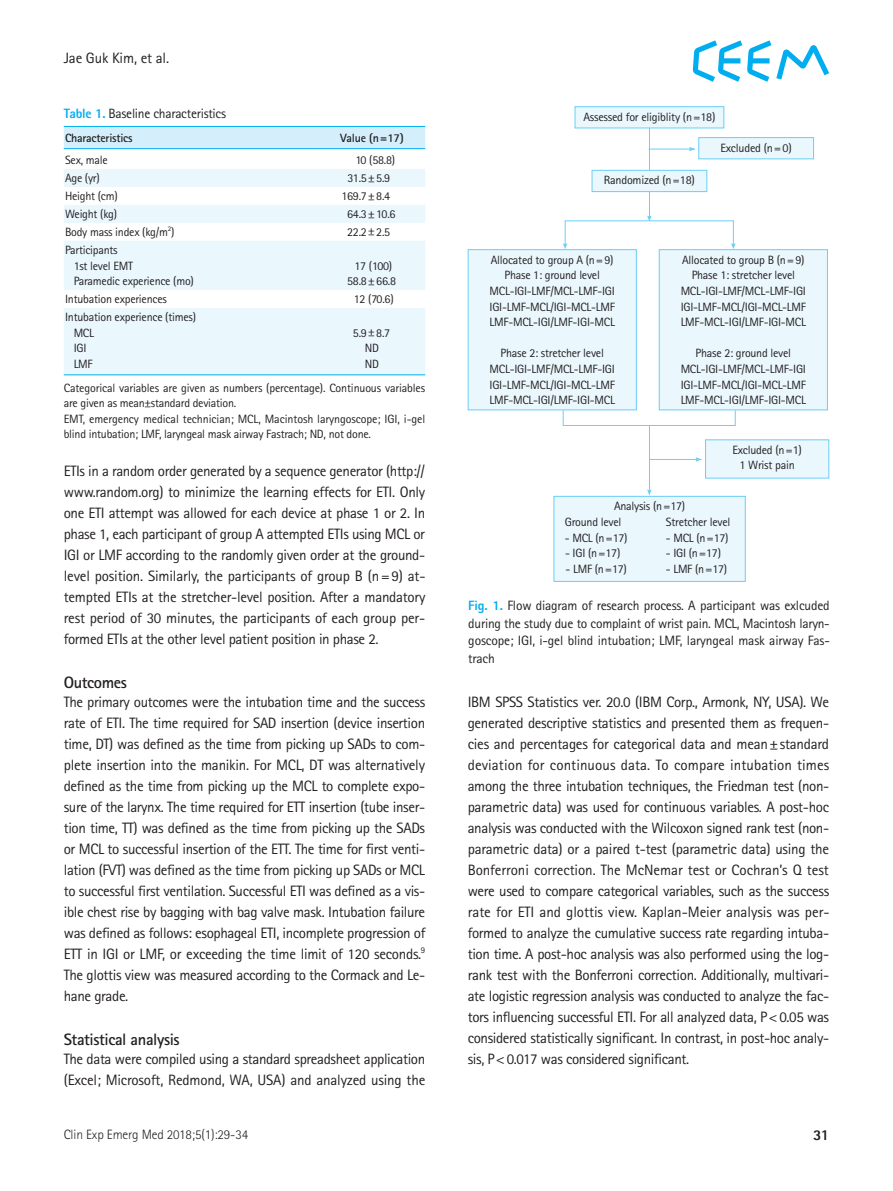
<style>
.page{position:relative;width:893px;height:1191px;background:#fff}
.page>*{position:absolute;margin:0;border:0;box-sizing:border-box;transform-origin:0 0}
.t1{font:700 16.5px "Rotis Sans Serif Std";letter-spacing:-.025em;color:#231f20}
.t2{font:15px/21px "Rotis Sans Serif Std";letter-spacing:-.025em;color:#231f20;text-align:justify}
.t3{font:800 15px "Rotis Sans Serif Std";color:#231f20}
.t4{font:13.5px/17.5px "Rotis Sans Serif Std";letter-spacing:-.01em;color:#231f20;text-align:justify}
.t5{font:300 13.5px "Rotis Sans Serif Std";letter-spacing:-.01em;color:#231f20}
.t6{font:12px/15.6px "Rotis Sans Serif Std";letter-spacing:-.02em;color:#231f20;text-align:center}
.t7{font:700 12px "Rotis Sans Serif Std";letter-spacing:-.02em;color:#231f20}
.s1{font-weight:800;color:#00aeef}
</style>
<div class="page">
<svg style="left:693px;top:40px;width:136px;height:42px"></svg>
<div style="left:64px;top:127px;width:361px;height:21px;background:#d4effb"></div>
<svg style="left:64px;top:169px;width:361px;height:205px;fill:#eaf7fd"></svg>
<hr style="left:64px;top:126px;width:255px;height:1px;background:#00aeef">
<hr style="left:319px;top:126px;width:106px;height:1px;background:#00aeef">
<hr style="left:64px;top:148px;width:255px;height:1px;background:#00aeef">
<hr style="left:319px;top:148px;width:106px;height:1px;background:#00aeef">
<hr style="left:64px;top:374px;width:255px;height:1px;background:#00aeef">
<hr style="left:319px;top:374px;width:106px;height:1px;background:#00aeef">
<div style="left:575px;top:107px;width:149px;height:21px;background:#eaf7fd"></div>
<div style="left:575px;top:106px;width:149px;height:22px;border:1px solid #6bcff6"></div>
<div style="left:699px;top:138px;width:114px;height:21px;background:#eaf7fd"></div>
<div style="left:698px;top:137px;width:116px;height:22px;border:1px solid #6bcff6"></div>
<div style="left:705px;top:440px;width:124px;height:38px;background:#eaf7fd"></div>
<div style="left:705px;top:439px;width:124px;height:39px;border:1px solid #6bcff6"></div>
<div style="left:554px;top:496px;width:191px;height:85px;background:#eaf7fd"></div>
<div style="left:554px;top:496px;width:192px;height:86px;border:1px solid #6bcff6"></div>
<div style="left:468px;top:250px;width:168px;height:160px;background:#eaf7fd"></div>
<div style="left:468px;top:249px;width:169px;height:161px;border:1px solid #6bcff6"></div>
<div style="left:659px;top:250px;width:168px;height:160px;background:#eaf7fd"></div>
<div style="left:659px;top:249px;width:169px;height:161px;border:1px solid #6bcff6"></div>
<hr style="left:649px;top:128px;width:1px;height:89px;background:#6bcff6">
<svg style="left:647px;top:216px;width:5px;height:4px"></svg>
<hr style="left:649px;top:149px;width:46px;height:1px;background:#6bcff6">
<svg style="left:689px;top:147px;width:6px;height:4px"></svg>
<svg style="left:563px;top:243px;width:4px;height:6px"></svg>
<div style="left:565px;top:220px;width:169px;height:26px;border:1px solid #6bcff6"></div>
<svg style="left:731px;top:243px;width:5px;height:6px"></svg>
<hr style="left:649px;top:426px;width:1px;height:65px;background:#6bcff6">
<svg style="left:647px;top:489px;width:5px;height:6px"></svg>
<hr style="left:649px;top:459px;width:53px;height:1px;background:#6bcff6">
<svg style="left:696px;top:457px;width:6px;height:5px"></svg>
<div style="left:563px;top:410px;width:173px;height:16px;border:1px solid #6bcff6"></div>
<div style="left:592px;top:170px;width:115px;height:22px;background:#eaf7fd"></div>
<div style="left:592px;top:170px;width:115px;height:22px;border:1px solid #6bcff6"></div>
<p class="t2" style="left:64px;top:47px;width:107px">Jae Guk Kim, et al.</p>
<p class="t4" style="left:64px;top:104px;width:164px"><span class="s1">Table 1.</span> Baseline characteristics</p>
<p class="t7" style="left:65px;top:130px;width:69px">Characteristics</p>
<p class="t7" style="left:340px;top:130px;width:65px">Value (n=17)</p>
<p class="t6" style="left:65px;top:152px;width:44px">Sex, male</p>
<p class="t6" style="left:355px;top:152px;width:41px">10 (58.8)</p>
<p class="t6" style="left:65px;top:170px;width:36px">Age (yr)</p>
<p class="t6" style="left:348px;top:170px;width:44px">31.5±5.9</p>
<p class="t6" style="left:65px;top:188px;width:54px">Height (cm)</p>
<p class="t6" style="left:341px;top:188px;width:50px">169.7±8.4</p>
<p class="t6" style="left:65px;top:206px;width:54px">Weight (kg)</p>
<p class="t6" style="left:347px;top:206px;width:50px">64.3±10.6</p>
<p class="t6" style="left:65px;top:224px;width:111px">Body mass index (kg/m<sup>2</sup>)</p>
<p class="t6" style="left:347px;top:224px;width:45px">22.2±2.5</p>
<p class="t6" style="left:74px;top:242px;width:122px;text-align:left;text-indent:-9px">Participants<br>1st level EMT<br>Paramedic experience (mo)</p>
<p class="t6" style="left:347px;top:257px;width:50px">17 (100)<br>58.8±66.8</p>
<p class="t6" style="left:65px;top:291px;width:103px">Intubation experiences</p>
<p class="t6" style="left:354px;top:291px;width:41px">12 (70.6)</p>
<p class="t6" style="left:74px;top:309px;width:124px;text-align:left;text-indent:-9px">Intubation experience (times)<br>MCL<br>IGI<br>LMF</p>
<p class="t6" style="left:353px;top:325px;width:39px">5.9±8.7<br>ND<br>ND</p>
<p class="t6" style="left:64px;top:380px;width:363px;text-align:left">Categorical variables are given as numbers (percentage). Continuous variables are given as mean±standard deviation.<br>EMT, emergency medical technician; MCL, Macintosh laryngoscope; IGI, i-gel blind intubation; LMF, laryngeal mask airway Fastrach; ND, not done.</p>
<p class="t2" style="left:64px;top:460px;width:363px">ETIs in a random order generated by a sequence generator (http:// www.random.org) to minimize the learning effects for ETI. Only one ETI attempt was allowed for each device at phase 1 or 2. In phase 1, each participant of group A attempted ETIs using MCL or IGI or LMF according to the randomly given order at the ground&shy;level position. Similarly, the participants of group B (n=9) at&shy;tempted ETIs at the stretcher-level position. After a mandatory rest period of 30 minutes, the participants of each group per&shy;formed ETIs at the other level patient position in phase 2.</p>
<p class="t1" style="left:64px;top:671px;width:65px">Outcomes</p>
<p class="t2" style="left:64px;top:691px;width:363px">The primary outcomes were the intubation time and the success rate of ETI. The time required for SAD insertion (device insertion time, DT) was defined as the time from picking up SADs to com&shy;plete insertion into the manikin. For MCL, DT was alternatively defined as the time from picking up the MCL to complete expo&shy;sure of the larynx. The time required for ETT insertion (tube inser&shy;tion time, TT) was defined as the time from picking up the SADs or MCL to successful insertion of the ETT. The time for first venti&shy;lation (FVT) was defined as the time from picking up SADs or MCL to successful first ventilation. Successful ETI was defined as a vis&shy;ible chest rise by bagging with bag valve mask. Intubation failure was defined as follows: esophageal ETI, incomplete progression of ETT in IGI or LMF, or exceeding the time limit of 120 seconds.<sup>9<br></sup>The glottis view was measured according to the Cormack and Le&shy;hane grade.</p>
<p class="t1" style="left:64px;top:1028px;width:117px">Statistical analysis</p>
<p class="t2" style="left:64px;top:1048px;width:363px">The data were compiled using a standard spreadsheet application (Excel; Microsoft, Redmond, WA, USA) and analyzed using the</p>
<p class="t6" style="left:583px;top:109px;width:133px">Assessed for eligiblity (n=18)</p>
<p class="t6" style="left:604px;top:172px;width:92px">Randomized (n=18)</p>
<p class="t6" style="left:720px;top:140px;width:73px">Excluded (n=0)</p>
<p class="t6" style="left:490px;top:252px;width:127px">Allocated to group A (n=9)<br>Phase 1: ground level<br>MCL-IGI-LMF/MCL-LMF-IGI<br>IGI-LMF-MCL/IGI-MCL-LMF<br>LMF-MCL-IGI/LMF-IGI-MCL</p>
<p class="t6" style="left:490px;top:345px;width:127px">Phase 2: stretcher level<br>MCL-IGI-LMF/MCL-LMF-IGI<br>IGI-LMF-MCL/IGI-MCL-LMF<br>LMF-MCL-IGI/LMF-IGI-MCL</p>
<p class="t6" style="left:681px;top:252px;width:127px">Allocated to group B (n=9)<br>Phase 1: stretcher level<br>MCL-IGI-LMF/MCL-LMF-IGI<br>IGI-LMF-MCL/IGI-MCL-LMF<br>LMF-MCL-IGI/LMF-IGI-MCL</p>
<p class="t6" style="left:681px;top:345px;width:127px">Phase 2: ground level<br>MCL-IGI-LMF/MCL-LMF-IGI<br>IGI-LMF-MCL/IGI-MCL-LMF<br>LMF-MCL-IGI/LMF-IGI-MCL</p>
<p class="t6" style="left:732px;top:442px;width:71px">Excluded (n=1)<br>1 Wrist pain</p>
<p class="t6" style="left:565px;top:498px;width:122px;text-align:left;text-indent:49px">Analysis (n=17)<br>Ground level</p>
<p class="t6" style="left:666px;top:514px;width:66px">Stretcher level</p>
<p class="t6" style="left:565px;top:529px;width:64px">- MCL (n=17)</p>
<p class="t6" style="left:666px;top:529px;width:64px">- MCL (n=17)</p>
<p class="t6" style="left:565px;top:545px;width:57px">- IGI (n=17)</p>
<p class="t6" style="left:666px;top:545px;width:57px">- IGI (n=17)</p>
<p class="t6" style="left:565px;top:561px;width:63px">- LMF (n=17)</p>
<p class="t6" style="left:666px;top:561px;width:63px">- LMF (n=17)</p>
<p class="t4" style="left:468px;top:597px;width:363px"><span class="s1">Fig. 1.</span> Flow diagram of research process. A participant was exlcuded during the study due to complaint of wrist pain. MCL, Macintosh laryn&shy;goscope; IGI, i-gel blind intubation; LMF, laryngeal mask airway Fas&shy;trach</p>
<p class="t2" style="left:468px;top:691px;width:363px">IBM SPSS Statistics ver. 20.0 (IBM Corp., Armonk, NY, USA). We generated descriptive statistics and presented them as frequen&shy;cies and percentages for categorical data and mean±standard deviation for continuous data. To compare intubation times among the three intubation techniques, the Friedman test (non&shy;parametric data) was used for continuous variables. A post-hoc analysis was conducted with the Wilcoxon signed rank test (non&shy;parametric data) or a paired t-test (parametric data) using the Bonferroni correction. The McNemar test or Cochran’s Q test were used to compare categorical variables, such as the success rate for ETI and glottis view. Kaplan-Meier analysis was per&shy;formed to analyze the cumulative success rate regarding intuba&shy;tion time. A post-hoc analysis was also performed using the log&shy;rank test with the Bonferroni correction. Additionally, multivari&shy;ate logistic regression analysis was conducted to analyze the fac&shy;tors influencing successful ETI. For all analyzed data, P&lt;0.05 was considered statistically significant. In contrast, in post-hoc analy&shy;sis, P&lt;0.017 was considered significant.</p>
<p class="t5" style="left:64px;top:1126px;width:186px">Clin Exp Emerg Med 2018;5(1):29-34</p>
<p class="t3" style="left:813px;top:1125px;width:18px">31</p>
</div>
